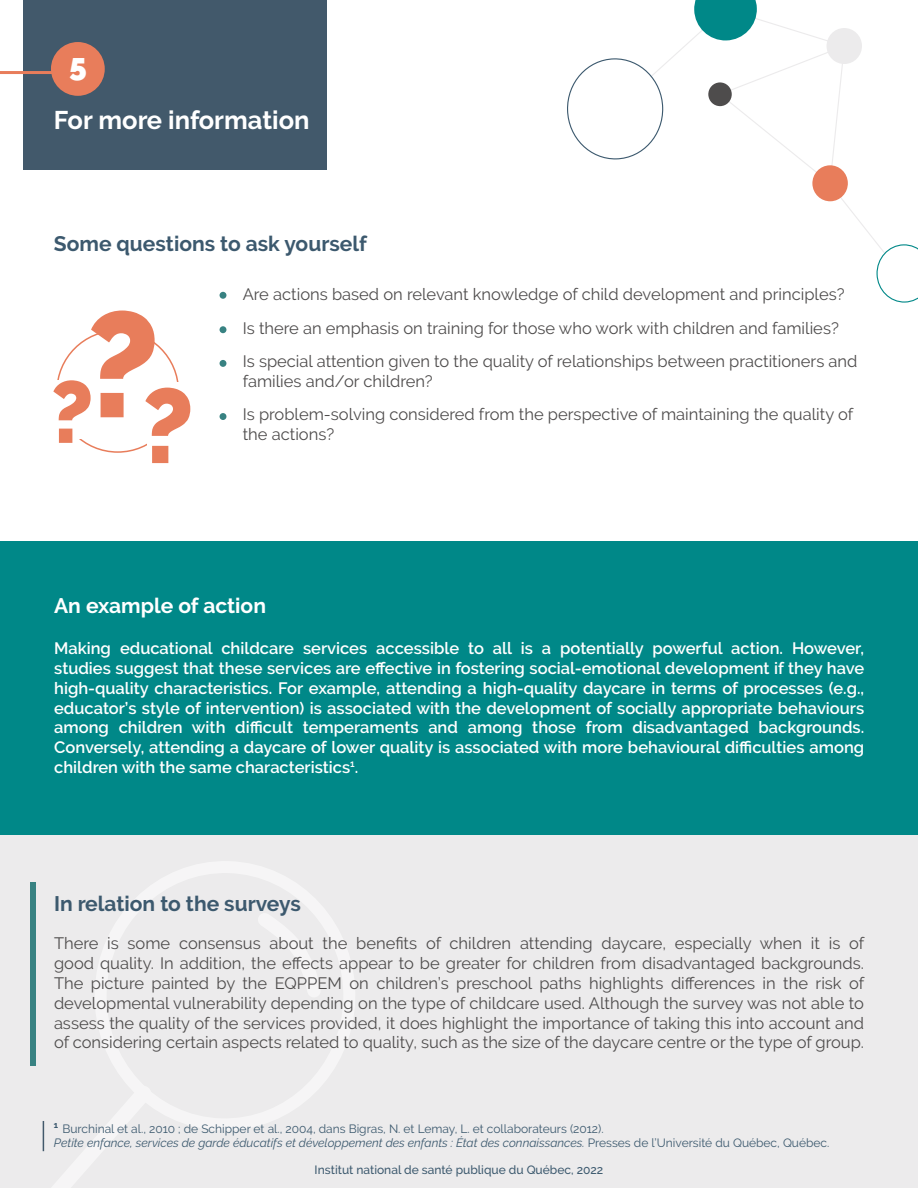
<style>
.page{position:relative;width:918px;height:1188px;background:#fff}
.page>*{position:absolute;margin:0;border:0;box-sizing:border-box;transform-origin:0 0}
.t1{font:900 148.5px "Raleway";color:#e87d5b}
.t2{font:900 87px "Raleway";color:#e87d5b}
.t3{font:900 31.5px "Raleway";color:#fff}
.t4{font:700 25.5px "Raleway";color:#fff}
.t5{font:700 21px "Raleway";color:#3c596e}
.t6{font:700 21px "Raleway";color:#fff}
.t7{font:16.5px/19.8px "Raleway";color:#4e4c4c}
.t8{font:600 16.5px/19.8px "Raleway";color:#fff;text-align:justify}
.t9{font:12px/14.4px "Raleway";color:#3c596e}
.t10{font:500 12px "Raleway";color:#3c596e}
.s1{font-size:105px}
.s2{font-style:italic}
</style>
<div class="page">
<div style="left:0;top:835px;width:918px;height:353px;background:#ecebec"></div>
<div style="left:23px;top:0;width:304px;height:170px;background:#42596b"></div>
<div style="left:0;top:541px;width:918px;height:294px;background:#088"></div>
<div style="left:220px;top:292px;width:6px;height:7px;background:#388282;border-radius:50%"></div>
<svg style="left:567px;top:0;width:351px;height:303px"></svg>
<hr style="left:0;top:71px;width:60px;height:3px;background:#e87d5b">
<div style="left:220px;top:326px;width:6px;height:7px;background:#388282;border-radius:50%"></div>
<div style="left:220px;top:360px;width:6px;height:7px;background:#388282;border-radius:50%"></div>
<div style="left:51px;top:42px;width:54px;height:54px;background:#e87d5b;border-radius:50%"></div>
<div style="left:220px;top:413px;width:6px;height:7px;background:#388282;border-radius:50%"></div>
<hr style="left:43px;top:1121px;width:1px;height:30px;background:#42596b">
<div style="left:30px;top:883px;width:6px;height:183px;background:#388282"></div>
<h3 class="t3" style="left:69px;top:46px;width:19px">5</h3>
<h3 class="t4" style="left:54px;top:105px;width:257px">For more information</h3>
<p class="t5" style="left:54px;top:232px;width:315px">Some questions to ask yourself</p>
<p class="t7" style="left:243px;top:278px;width:616px;line-height:33.3px">Are actions based on relevant knowledge of child development and principles?<br>Is there an emphasis on training for those who work with children and families?<br>Is special attention given to the quality of relationships between practitioners and</p>
<p class="t7" style="left:243px;top:364px;width:612px;line-height:33.3px">families and/or children?<br>Is problem-solving considered from the perspective of maintaining the quality of</p>
<p class="t7" style="left:243px;top:424px;width:93px">the actions?</p>
<h1 class="t1" style="left:86px;top:279px;width:75px">?</h1>
<h2 class="t2" style="left:50px;top:362px;width:145px">? <span class="s1">?</span></h2>
<p class="t6" style="left:54px;top:593px;width:213px">An example of action</p>
<p class="t8" style="left:54px;top:638px;width:812px">Making educational childcare services accessible to all is a potentially powerful action. However, studies suggest that these services are effective in fostering social-emotional development if they have high-quality characteristics. For example, attending a high-quality daycare in terms of processes (e.g., educator’s style of intervention) is associated with the development of socially appropriate behaviours among children with difficult temperaments and among those from disadvantaged backgrounds.<br>Conversely, attending a daycare of lower quality is associated with more behavioural difficulties among children with the same characteristics<sup>1</sup>.</p>
<p class="t5" style="left:54px;top:891px;width:249px">In relation to the surveys</p>
<p class="t7" style="left:54px;top:934px;width:812px;text-align:justify">There is some consensus about the benefits of children attending daycare, especially when it is of good quality. In addition, the effects appear to be greater for children from disadvantaged backgrounds.<br>The picture painted by the EQPPEM on children’s preschool paths highlights differences in the risk of developmental vulnerability depending on the type of childcare used. Although the survey was not able to assess the quality of the services provided, it does highlight the importance of taking this into account and of considering certain aspects related to quality, such as the size of the daycare centre or the type of group.</p>
<p class="t9" style="left:54px;top:1121px;width:777px"><sup>1</sup> Burchinal et al., 2010 ; de Schipper et al., 2004, dans Bigras, N. et Lemay, L. et collaborateurs (2012).<br><span class="s2">Petite enfance, services de garde éducatifs et développement des enfants : État des connaissances.</span> Presses de l’Université du Québec, Québec.</p>
<p class="t10" style="left:315px;top:1163px;width:290px">Institut national de santé publique du Québec, 2022</p>
</div>
